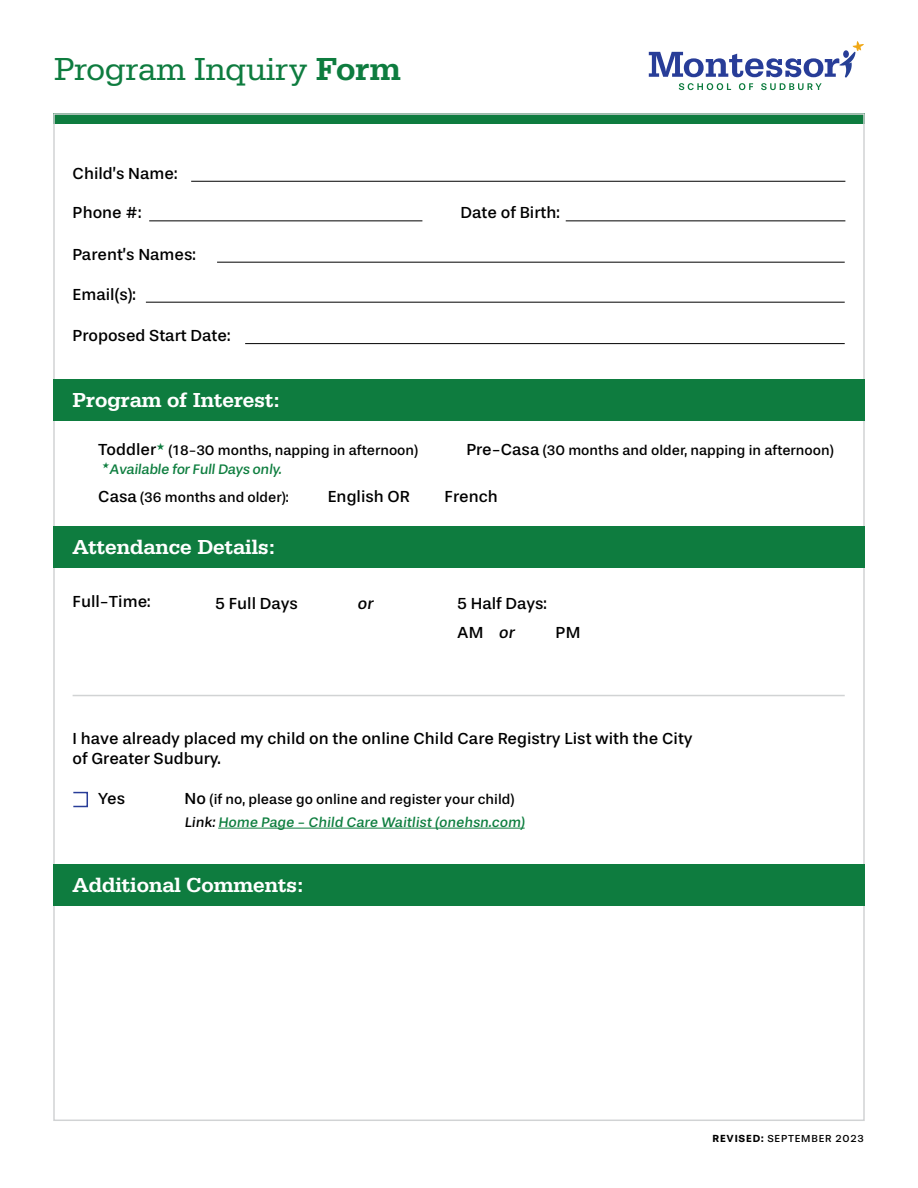
<style>
.page{position:relative;width:918px;height:1188px;background:#fff}
.page>*{position:absolute;margin:0;border:0;box-sizing:border-box;transform-origin:0 0}
.t1{font:33px "Serifa";color:#0e7c3f}
.t2{font:500 21px "Serifa";color:#fff}
.t3{font:16.5px/19.8px "Stevie Sans";color:#000}
.t4{font:14.25px/22.5px "Stevie Sans";color:#000}
.t5{font:14.25px "Stevie Sans";color:#0e7e3f}
.t6{font:10.5px "Stevie Sans";letter-spacing:.075em;color:#000}
.s1{font-weight:500}
.s2{font-size:16.5px}
.s3{color:#0e7e3f}
.s4{font-weight:700}
</style>
<div class="page">
<svg style="left:649px;top:41px;width:215px;height:49px"></svg>
<div style="left:53px;top:113px;width:812px;height:11px;background:#0e7c3f"></div>
<hr style="left:191px;top:181px;width:654px;height:1px;background:#000">
<hr style="left:149px;top:220px;width:273px;height:1px;background:#000">
<hr style="left:566px;top:220px;width:279px;height:1px;background:#000">
<hr style="left:217px;top:262px;width:628px;height:1px;background:#000">
<hr style="left:146px;top:302px;width:699px;height:1px;background:#000">
<hr style="left:245px;top:343px;width:600px;height:1px;background:#000">
<div style="left:53px;top:379px;width:812px;height:42px;background:#0e7c3f"></div>
<div style="left:53px;top:526px;width:812px;height:41px;background:#0e7c3f"></div>
<div style="left:73px;top:792px;width:15px;height:15px;border:1px solid #283d98"></div>
<hr style="left:73px;top:695px;width:772px;height:1px;background:#d1d3d4">
<div style="left:53px;top:864px;width:812px;height:42px;background:#0e7c3f"></div>
<hr style="left:218px;top:828px;width:307px;height:1px;background:#0e7e3f">
<h1 class="t1" style="left:54px;top:50px;width:348px">Program Inquiry <span class="s1">Form</span></h1>
<p class="t3" style="left:73px;top:164px;width:106px">Child’s Name:</p>
<p class="t3" style="left:73px;top:203px;width:70px">Phone #:</p>
<p class="t3" style="left:460px;top:203px;width:101px">Date of Birth:</p>
<p class="t3" style="left:73px;top:245px;width:125px">Parent’s Names:</p>
<p class="t3" style="left:73px;top:285px;width:65px">Email(s):</p>
<p class="t3" style="left:73px;top:326px;width:159px">Proposed Start Date:</p>
<p class="t2" style="left:73px;top:388px;width:208px">Program of Interest:</p>
<p class="t4" style="left:98px;top:439px;width:321px"><span class="s2">Toddler</span><sup>*</sup> (18-30 months, napping in afternoon)</p>
<p class="t5" style="left:102px;top:461px;width:183px">*Available for FullDays only.</p>
<p class="t4" style="left:466px;top:439px;width:369px"><span class="s2">Pre-Casa</span> (30 months and older, napping in afternoon)</p>
<p class="t4" style="left:98px;top:487px;width:192px"><span class="s2">Casa</span> (36 months and older):</p>
<p class="t3" style="left:328px;top:487px;width:84px">English OR</p>
<p class="t3" style="left:445px;top:487px;width:55px">French</p>
<p class="t2" style="left:73px;top:534px;width:204px">Attendance Details:</p>
<p class="t3" style="left:73px;top:592px;width:79px">Full-Time:</p>
<p class="t3" style="left:215px;top:594px;width:84px">5 Full Days</p>
<p class="t3" style="left:357px;top:594px;width:20px">or</p>
<p class="t3" style="left:457px;top:589px;width:91px;line-height:29.1px">5 Half Days:<br>AM or</p>
<p class="t3" style="left:555px;top:623px;width:27px">PM</p>
<p class="t3" style="left:73px;top:729px;width:622px">I have already placed my child on the online Child Care Registry List with the City of Greater Sudbury.</p>
<p class="t3" style="left:98px;top:789px;width:28px">Yes</p>
<p class="t4" style="left:184px;top:789px;width:344px"><span class="s2">No</span> (if no, please go online and register your child)<br>Link: <span class="s3">Home Page - Child Care Waitlist (onehsn.com)</span></p>
<p class="t2" style="left:73px;top:873px;width:232px">Additional Comments:</p>
<p class="t6" style="left:713px;top:1133px;width:153px"><span class="s4">REVISED:</span> SEPTEMBER 2023</p>
</div>
